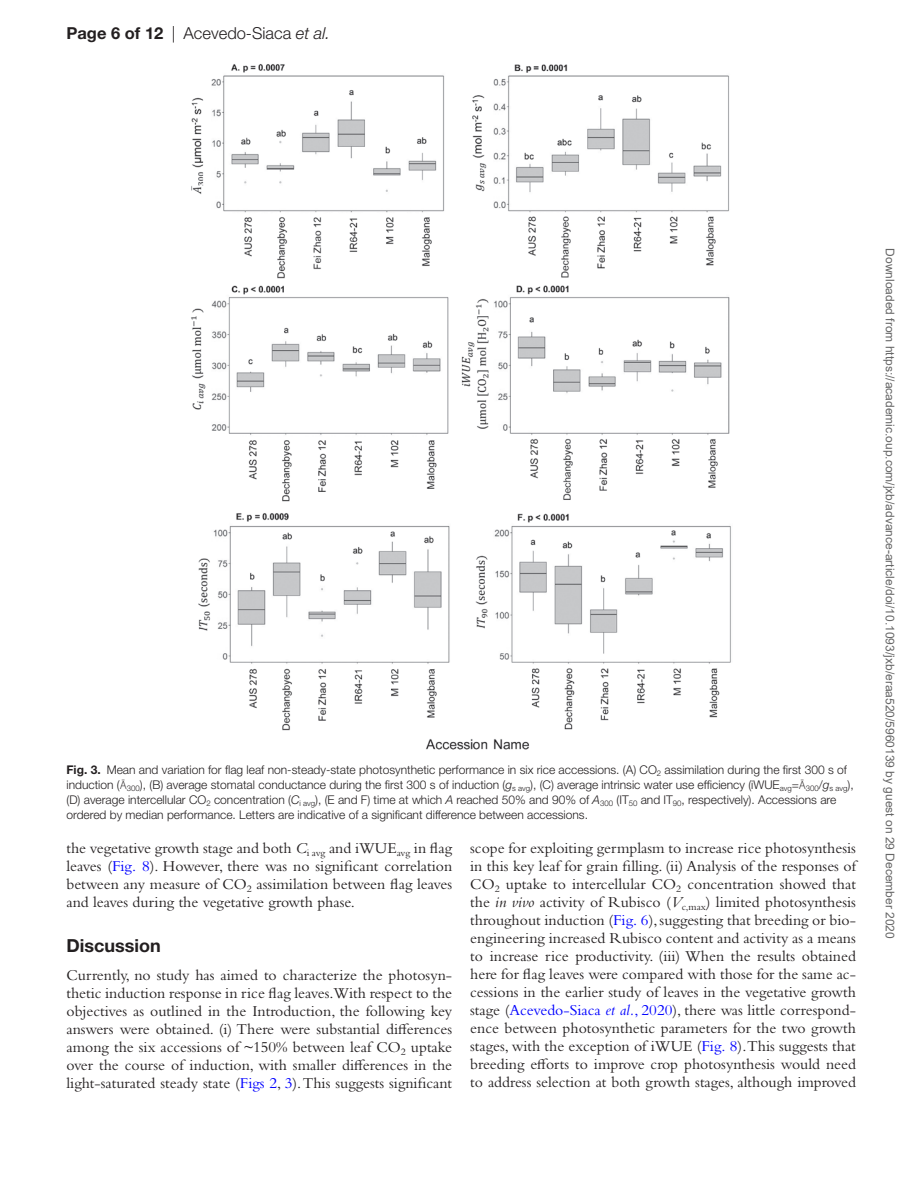
<style>
.page{position:relative;width:919px;height:1187px;background:#fff}
.page>*{position:absolute;margin:0;border:0;box-sizing:border-box;transform-origin:0 0}
.t1{font:700 18px "Helvetica Neue LT Std";color:#231f20}
.t2{font:300 16.5px "Helvetica Neue LT Std";color:#231f20}
.t3{font:15.75px/18px "Bembo Std";color:#231f20;text-align:justify}
.t4{font:300 12px/15px "Helvetica Neue LT Std";color:#231f20}
.t5{font:12px "Arial";color:#666}
.s1{font-weight:700}
.s2{font-style:italic}
.s3{font-family:"Myriad Pro"}
.s4{color:#00f}
.s5{font-style:italic;color:#00f}
</style>
<div class="page">
<img style="left:191px;top:64px;width:540px;height:686px">
<p class="t2" style="left:66px;top:23px;width:265px"><span class="s1">Page 6 of 12</span> | Acevedo-Siaca <span class="s2">et al.</span></p>
<p class="t4" style="left:66px;top:762px;width:788px"><span class="s1">Fig. 3.</span> Mean and variation for flag leaf non-steady-state photosynthetic performance in six rice accessions. (A) CO<sub>2</sub> assimilation during the first 300 s of induction (<span class="s3">Ā</span><sub>300</sub>), (B) average stomatal conductance during the first 300 s of induction (<span class="s2">g</span><sub>s</sub> <sub>avg</sub>), (C) average intrinsic water use efficiency (iWUE<sub>avg</sub>=<span class="s3">Ā</span><sub>300</sub>/<span class="s2">g</span><sub>s</sub> <sub>avg</sub>), (D) average intercellular CO<sub>2</sub> concentration (<span class="s2">C</span><sub>i</sub> <sub>avg</sub>), (E and F) time at which <span class="s2">A</span> reached 50% and 90% of <span class="s2">A</span><sub>300</sub> (IT<sub>50</sub> and IT<sub>90</sub>, respectively). Accessions are ordered by median performance. Letters are indicative of a significant difference between accessions.</p>
<p class="t3" style="left:66px;top:839px;width:387px">the vegetative growth stage and both <span class="s2">C</span><sub>i</sub> <sub>avg</sub> and iWUE<sub>avg</sub> in flag leaves (<span class="s4">Fig. 8</span>). However, there was no significant correlation between any measure of CO<sub>2</sub> assimilation between flag leaves and leaves during the vegetative growth phase.</p>
<p class="t1" style="left:66px;top:934px;width:96px">Discussion</p>
<p class="t3" style="left:66px;top:965px;width:387px">Currently, no study has aimed to characterize the photosyn&shy;thetic induction response in rice flag leaves.With respect to the objectives as outlined in the Introduction, the following key answers were obtained. (i) There were substantial differences among the six accessions of ~150% between leaf CO<sub>2</sub> uptake over the course of induction, with smaller differences in the light-saturated steady state (<span class="s4">Figs 2</span>, <span class="s4">3</span>). This suggests significant</p>
<p class="t3" style="left:470px;top:839px;width:387px">scope for exploiting germplasm to increase rice photosynthesis in this key leaf for grain filling. (ii) Analysis of the responses of CO<sub>2</sub> uptake to intercellular CO<sub>2</sub> concentration showed that the <span class="s2">in vivo</span> activity of Rubisco (<span class="s2">V</span><sub>c,max</sub>) limited photosynthesis throughout induction (<span class="s4">Fig. 6</span>), suggesting that breeding or bio&shy;engineering increased Rubisco content and activity as a means to increase rice productivity. (iii) When the results obtained here for flag leaves were compared with those for the same ac&shy;cessions in the earlier study of leaves in the vegetative growth stage (<span class="s4">Acevedo-Siaca</span> <span class="s5">et al.</span><span class="s4">, 2020</span>), there was little correspond&shy;ence between photosynthetic parameters for the two growth stages, with the exception of iWUE (<span class="s4">Fig. 8</span>).This suggests that breeding efforts to improve crop photosynthesis would need to address selection at both growth stages, although improved</p>
<p class="t5" style="left:894px;top:248px;width:692px;rotate:90deg">Downloaded from https://academic.oup.com/jxb/advance-article/doi/10.1093/jxb/eraa520/5960139 by guest on 29 December 2020</p>
</div>
